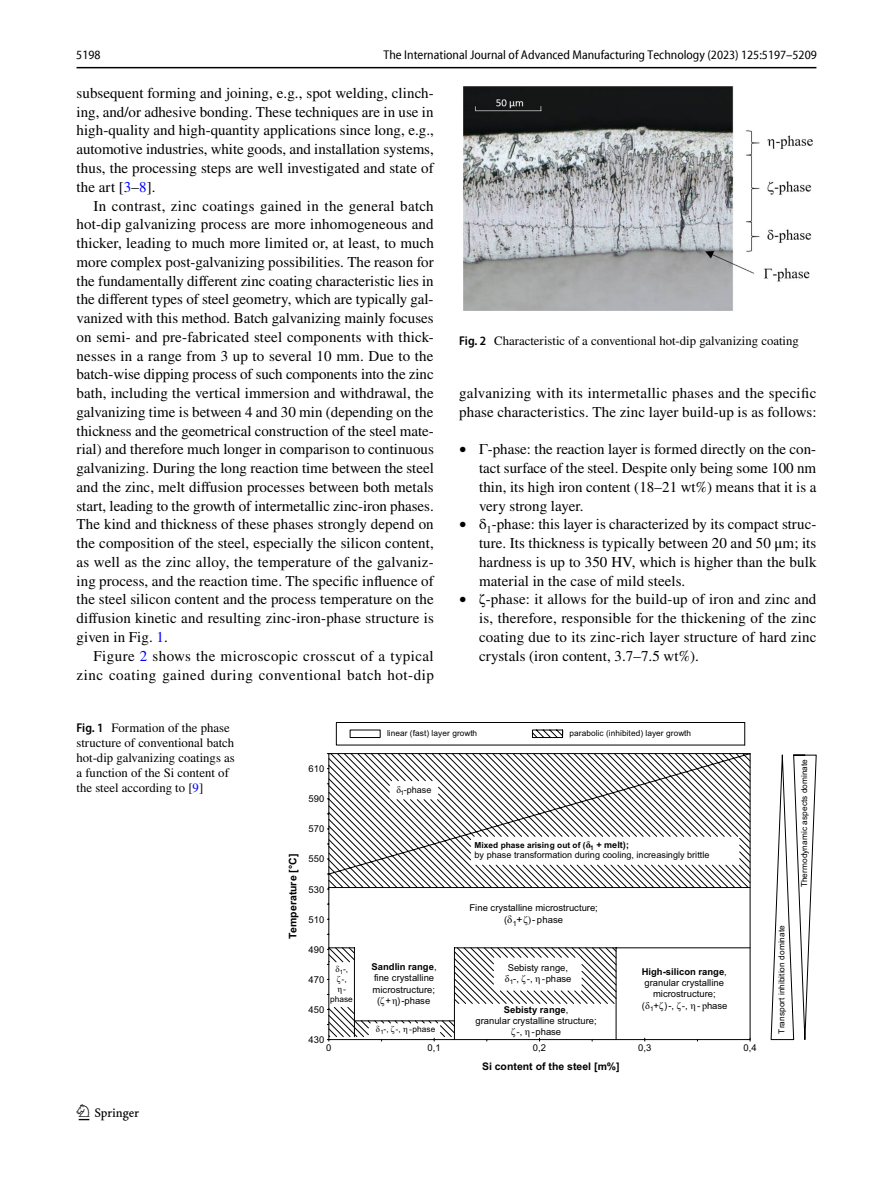
<style>
.page{position:relative;width:893px;height:1187px;background:#fff}
.page>*{position:absolute;margin:0;border:0;box-sizing:border-box;transform-origin:0 0}
.t1{font:22.5px "Springnew Regular 2";color:#000}
.t2{font:15px/18.8px "STIX";letter-spacing:.01em;color:#000;text-align:justify}
.t3{font:15px/18.8px "STIX";letter-spacing:.03em;color:#000;text-align:right}
.t4{font:12.75px/15px "STIX";color:#000}
.t5{font:semi-condensed 12.75px "Myriad Pro Unic";color:#000}
.t6{font:700 10.5px "Arial";letter-spacing:-.005em;color:#000}
.t7{font:9.45px/11.4px "Arial";letter-spacing:-.005em;color:#000;text-align:center}
.t8{font:9.45px/11.4px "Arial MT2";letter-spacing:-.005em;color:#000;text-align:center}
.t9{font:9px "Arial";color:#000}
.t10{font:9px/10.2px "Times New Roman";color:#000}
.t11{font:8.25px "Arial MT2";color:#000}
.t12{font:700 8.25px "Arial";letter-spacing:-.005em;color:#000}
.t13{font:8.25px "Arial";letter-spacing:.005em;color:#000}
.s1{color:#00f}
.s2{font-family:"Myriad Pro";font-weight:600;font-stretch:semi-condensed}
.s3{font-size:14.1px}
.s4{font-family:"Times New Roman";font-size:9.75px}
.s5{font-size:9px}
.s6{font-family:"Times New Roman";font-size:10.95px}
.s7{font-size:10.2px}
.s8{font-family:"Times New Roman";font-size:10.2px}
.s9{font-weight:700}
.s10{font-family:"Times New Roman";font-size:9px}
.s11{font-family:"Arial";font-size:8.25px}
</style>
<div class="page">
<hr style="left:77px;top:67px;width:739px;height:1px;background:#000">
<svg style="left:327px;top:722px;width:444px;height:319px"></svg>
<svg style="left:328px;top:752px;width:423px;height:287px"></svg>
<svg style="left:328px;top:753px;width:423px;height:135px"></svg>
<svg style="left:328px;top:947px;width:289px;height:94px"></svg>
<svg style="left:771px;top:754px;width:46px;height:287px"></svg>
<svg style="left:350px;top:722px;width:395px;height:23px"></svg>
<img style="left:463px;top:87px;width:349px;height:223px">
<p class="t5" style="left:76px;top:50px;width:26px">5198</p>
<p class="t5" style="left:384px;top:50px;width:435px">The International Journal of Advanced Manufacturing Technology (2023) 125:5197–5209</p>
<p class="t2" style="left:77px;top:84px;width:359px">subsequent forming and joining, e.g., spot welding, clinch&shy;ing, and/or adhesive bonding. These techniques are in use in high-quality and high-quantity applications since long, e.g., automotive industries, white goods, and installation systems, thus, the processing steps are well investigated and state of the art [<span class="s1">3</span>–<span class="s1">8</span>].</p>
<p class="t2" style="left:77px;top:197px;width:359px;text-indent:17px">In contrast, zinc coatings gained in the general batch hot-dip galvanizing process are more inhomogeneous and thicker, leading to much more limited or, at least, to much more complex post-galvanizing possibilities. The reason for the fundamentally different zinc coating characteristic lies in the different types of steel geometry, which are typically gal&shy;vanized with this method. Batch galvanizing mainly focuses on semi- and pre-fabricated steel components with thick&shy;nesses in a range from 3 up to several 10 mm. Due to the batch-wise dipping process of such components into the zinc bath, including the vertical immersion and withdrawal, the galvanizing time is between 4 and 30 min (depending on the thickness and the geometrical construction of the steel mate&shy;rial) and therefore much longer in comparison to continuous galvanizing. During the long reaction time between the steel and the zinc, melt diffusion processes between both metals start, leading to the growth of intermetallic zinc-iron phases.<br>The kind and thickness of these phases strongly depend on the composition of the steel, especially the silicon content, as well as the zinc alloy, the temperature of the galvaniz&shy;ing process, and the reaction time. The specific influence of the steel silicon content and the process temperature on the diffusion kinetic and resulting zinc-iron-phase structure is given in Fig. <span class="s1">1</span>.</p>
<p class="t3" style="left:77px;top:647px;width:359px">Figure <span class="s1">2</span> shows the microscopic crosscut of a typical zinc coating gained during conventional batch hot-dip</p>
<p class="t4" style="left:459px;top:334px;width:341px"><span class="s2">Fig. 2</span> Characteristic of a conventional hot-dip galvanizing coating</p>
<p class="t2" style="left:459px;top:384px;width:359px">galvanizing with its intermetallic phases and the specific phase characteristics. The zinc layer build-up is as follows:</p>
<p class="t2" style="left:479px;top:441px;width:339px;text-indent:-20px"><span class="s3">•</span> Γ-phase: the reaction layer is formed directly on the con&shy;tact surface of the steel. Despite only being some 100 nm thin, its high iron content (18–21 wt%) means that it is a very strong layer.</p>
<p class="t2" style="left:479px;top:516px;width:339px;text-indent:-20px"><span class="s3">•</span> δ<sub>1</sub>-phase: this layer is characterized by its compact struc&shy;ture. Its thickness is typically between 20 and 50 μm; its hardness is up to 350 HV, which is higher than the bulk material in the case of mild steels.</p>
<p class="t2" style="left:479px;top:591px;width:339px;text-indent:-20px"><span class="s3">•</span> ζ-phase: it allows for the build-up of iron and zinc and is, therefore, responsible for the thickening of the zinc coating due to its zinc-rich layer structure of hard zinc crystals (iron content, 3.7–7.5 wt%).</p>
<p class="t4" style="left:77px;top:720px;width:160px"><span class="s2">Fig. 1</span> Formation of the phase structure of conventional batch hot-dip galvanizing coatings as a function of the Si content of the steel according to [<span class="s1">9</span>]</p>
<h1 class="t1" style="left:79px;top:1104px;width:62px">1 3</h1>
<p class="t11" style="left:387px;top:727px;width:92px">linear (fast) layer growth</p>
<p class="t11" style="left:570px;top:727px;width:123px">parabolic (inhibited) layer growth</p>
<p class="t6" style="left:285px;top:939px;width:87px;rotate:-90deg">Temperature [°C]</p>
<p class="t7" style="left:309px;top:763px;width:17px">610</p>
<p class="t7" style="left:309px;top:793px;width:17px">590</p>
<p class="t7" style="left:309px;top:823px;width:17px">570</p>
<p class="t7" style="left:309px;top:853px;width:17px">550</p>
<p class="t7" style="left:309px;top:883px;width:17px">530</p>
<p class="t7" style="left:309px;top:913px;width:17px">510</p>
<p class="t7" style="left:309px;top:943px;width:17px">490</p>
<p class="t9" style="left:396px;top:783px;width:37px"><span class="s4">δ</span><sub>1</sub>-phase</p>
<p class="t12" style="left:475px;top:838px;width:156px">Mixed phase arising out of (<span class="s4">δ</span><sub>1</sub> <span class="s5">+ melt);</span></p>
<p class="t9" style="left:475px;top:848px;width:236px">by phase transformation during cooling, increasingly brittle</p>
<p class="t7" style="left:470px;top:901px;width:130px;line-height:12px">Fine crystalline microstructure; (<span class="s6">δ</span><sub>1</sub><span class="s7">+</span><span class="s8">ζ)</span>-phase</p>
<p class="t7" style="left:371px;top:960px;width:67px"><span class="s9">Sandlin range</span>, fine crystalline microstructure; (<span class="s8">ζ</span>+<span class="s8">η</span>)-phase</p>
<p class="t7" style="left:505px;top:961px;width:68px">Sebisty range, <span class="s8">δ</span><sub>1</sub>-, <span class="s8">ζ-</span>, <span class="s8">η -</span>phase</p>
<p class="t13" style="left:376px;top:1023px;width:61px"><span class="s10">δ</span><sub>1</sub>-, <span class="s10">ζ-</span>, <span class="s10">η -</span>phase</p>
<p class="t13" style="left:336px;top:963px;width:14px"><span class="s10">δ</span><sub>1</sub>-,</p>
<p class="t10" style="left:337px;top:974px;width:11px">ζ-<span class="s11">, </span>η-</p>
<p class="t13" style="left:330px;top:993px;width:24px">phase</p>
<p class="t7" style="left:642px;top:965px;width:87px;text-align:left"><span class="s9">High-silicon range</span>, granular crystalline</p>
<p class="t8" style="left:642px;top:988px;width:87px">microstructure; (<span class="s8">δ</span><sub>1</sub>+<span class="s8">ζ</span>)-, <span class="s8">ζ-</span>, <span class="s8">η -p</span>hase</p>
<p class="t7" style="left:309px;top:973px;width:17px">470</p>
<p class="t7" style="left:475px;top:1003px;width:123px"><span class="s9">Sebisty range</span>,<br>granular crystalline structure; <span class="s8">ζ-</span>, <span class="s8">η -</span>phase</p>
<p class="t7" style="left:309px;top:1003px;width:17px">450</p>
<p class="t7" style="left:309px;top:1033px;width:17px">430</p>
<p class="t7" style="left:326px;top:1041px;width:7px">0</p>
<p class="t7" style="left:428px;top:1041px;width:15px">0,1</p>
<p class="t7" style="left:533px;top:1041px;width:15px">0,2</p>
<p class="t7" style="left:638px;top:1041px;width:15px">0,3</p>
<p class="t7" style="left:744px;top:1041px;width:15px">0,4</p>
<p class="t6" style="left:482px;top:1058px;width:139px">Si content of the steel [m%]</p>
<p class="t11" style="left:798px;top:887px;width:130px;rotate:-90deg">Thermodynamic aspects dominate</p>
<p class="t11" style="left:776px;top:1033px;width:110px;rotate:-90deg">Transport inhibition dominate</p>
</div>
